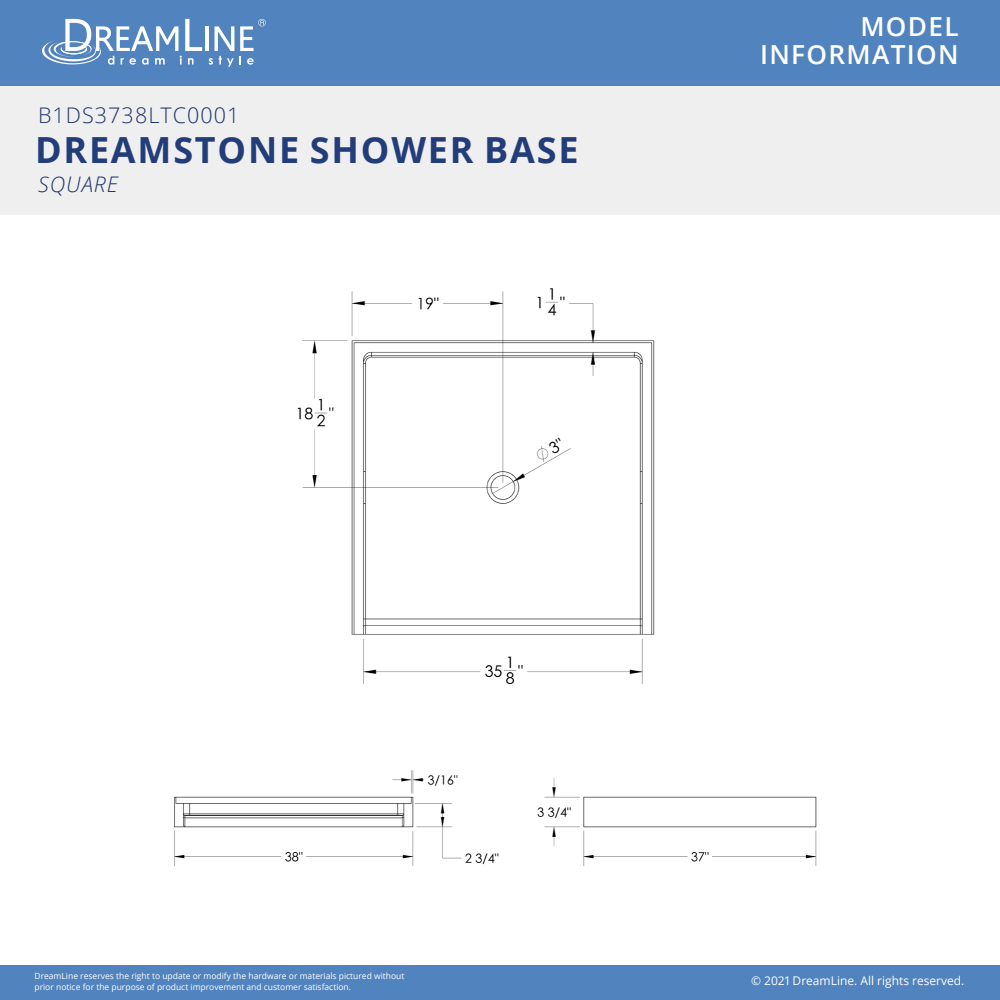
<style>
.page{position:relative;width:1000px;height:1000px;background:#fff}
.page>*{position:absolute;margin:0;border:0;box-sizing:border-box;transform-origin:0 0}
.t1{font:700 36px "Open Sans";letter-spacing:.05em;color:#223d79}
.t2{font:600 26.25px/27.9px "Open Sans";letter-spacing:.05em;color:#fff;text-align:right}
.t3{font:300 21.5px "Open Sans";letter-spacing:.05em;color:#22346a}
.t4{font:italic 300 21.5px "Open Sans";letter-spacing:.05em;color:#22346a}
.t5{font:12px "Open Sans";color:#fff}
.t6{font:8.5px/10.2px "Open Sans";color:#fff}
</style>
<div class="page">
<div style="left:0;top:0;width:1000px;height:215px;background:#efeff0"></div>
<div style="left:0;top:0;width:1000px;height:86px;background:#5183be"></div>
<div style="left:0;top:966px;width:1000px;height:34px;background:#5183be"></div>
<svg style="left:42px;top:19px;width:160px;height:46px"></svg>
<hr style="left:205px;top:26px;width:4px;height:25px;background:#fff">
<svg style="left:209px;top:19px;width:57px;height:48px"></svg>
<img style="left:174px;top:288px;width:643px;height:578px">
<h3 class="t3" style="left:38px;top:101px;width:203px">B1DS3738LTC0001</h3>
<h1 class="t1" style="left:35px;top:124px;width:545px">DREAMSTONE SHOWER BASE</h1>
<h3 class="t4" style="left:38px;top:170px;width:82px">SQUARE</h3>
<h2 class="t2" style="left:760px;top:13px;width:200px">MODEL<br>INFORMATION</h2>
<p class="t6" style="left:34px;top:971px;width:372px">DreamLine reserves the right to update or modify the hardware or materials pictured without prior notice for the purpose of product improvement and customer satisfaction.</p>
<h3 class="t5" style="left:751px;top:972px;width:215px">© 2021 DreamLine. All rights reserved.</h3>
</div>
